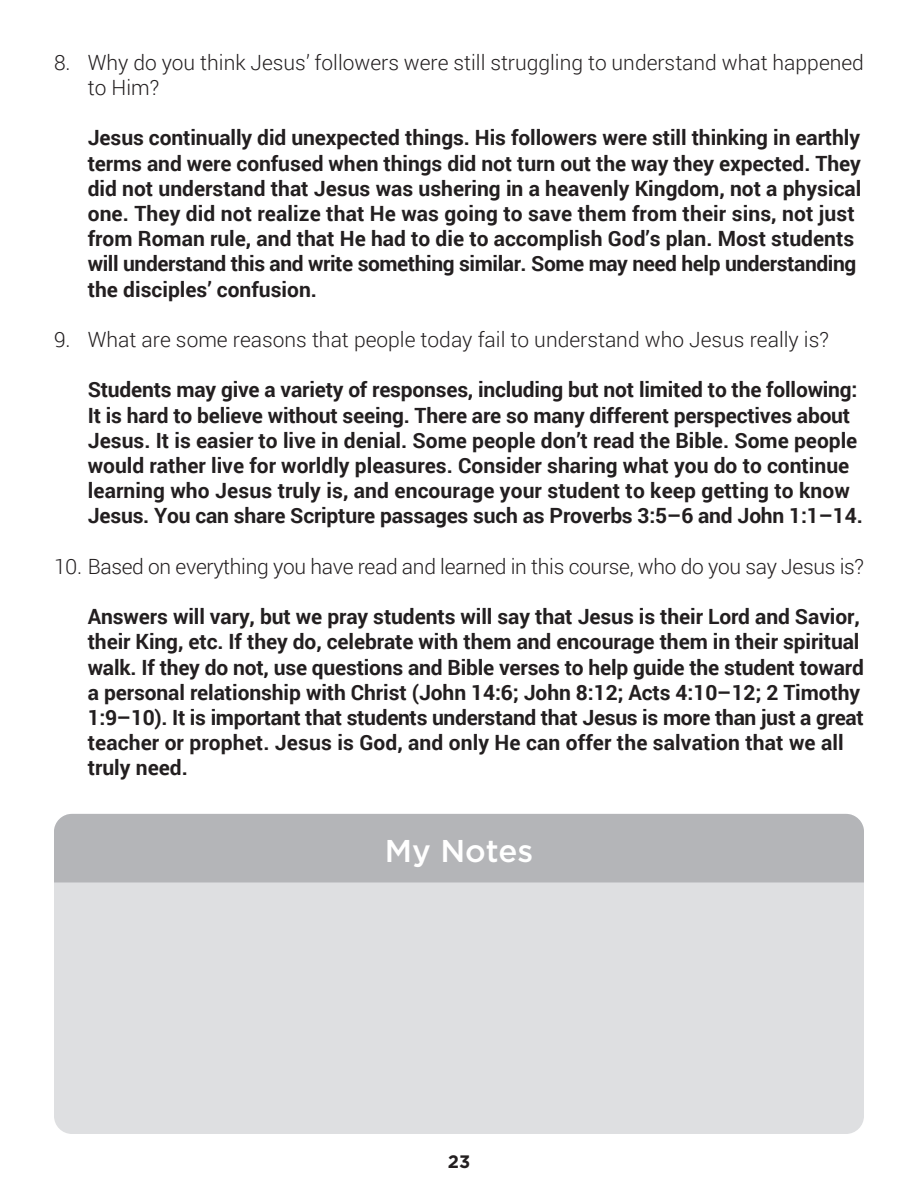
<style>
.page{position:relative;width:918px;height:1188px;background:#fff}
.page>*{position:absolute;margin:0;border:0;box-sizing:border-box;transform-origin:0 0}
.t1{font:500 31.5px "Gotham";color:#fff}
.t2{font:700 21px/25.2px "Roboto";letter-spacing:-.005em;color:#231f20}
.t3{font:300 21px/25.2px "Roboto";color:#231f20}
.t4{font:700 18px "Gotham";color:#231f20}
</style>
<div class="page">
<div style="left:54px;top:814px;width:810px;height:320px;background:#dedfe1;border-radius:18px"></div>
<div style="left:54px;top:814px;width:810px;height:68px;background:#b4b5b8"></div>
<p class="t3" style="left:88px;top:49px;width:778px;text-indent:-34px">8. Why do you think Jesus’ followers were still struggling to understand what happened to Him?</p>
<p class="t2" style="left:88px;top:124px;width:775px">Jesus continually did unexpected things. His followers were still thinking in earthly terms and were confused when things did not turn out the way they expected. They did not understand that Jesus was ushering in a heavenly Kingdom, not a physical one. They did not realize that He was going to save them from their sins, not just from Roman rule, and that He had to die to accomplish God’s plan. Most students will understand this and write something similar. Some may need help understanding the disciples’ confusion.</p>
<p class="t3" style="left:54px;top:326px;width:776px">9. What are some reasons that people today fail to understand who Jesus really is?</p>
<p class="t2" style="left:88px;top:376px;width:777px">Students may give a variety of responses, including but not limited to the following:<br>It is hard to believe without seeing. There are so many different perspectives about Jesus. It is easier to live in denial. Some people don’t read the Bible. Some people would rather live for worldly pleasures. Consider sharing what you do to continue learning who Jesus truly is, and encourage your student to keep getting to know Jesus. You can share Scripture passages such as Proverbs 3:5–6 and John 1:1–14.</p>
<p class="t3" style="left:54px;top:553px;width:812px">10. Based on everything you have read and learned in this course, who do you say Jesus is?</p>
<p class="t2" style="left:88px;top:603px;width:778px">Answers will vary, but we pray students will say that Jesus is their Lord and Savior, their King, etc. If they do, celebrate with them and encourage them in their spiritual walk. If they do not, use questions and Bible verses to help guide the student toward a personal relationship with Christ (John 14:6; John 8:12; Acts 4:10–12; 2 Timothy 1:9–10). It is important that students understand that Jesus is more than just a great teacher or prophet. Jesus is God, and only He can offer the salvation that we all truly need.</p>
<p class="t1" style="left:385px;top:831px;width:150px">My Notes</p>
<p class="t4" style="left:448px;top:1149px;width:24px">23</p>
</div>
